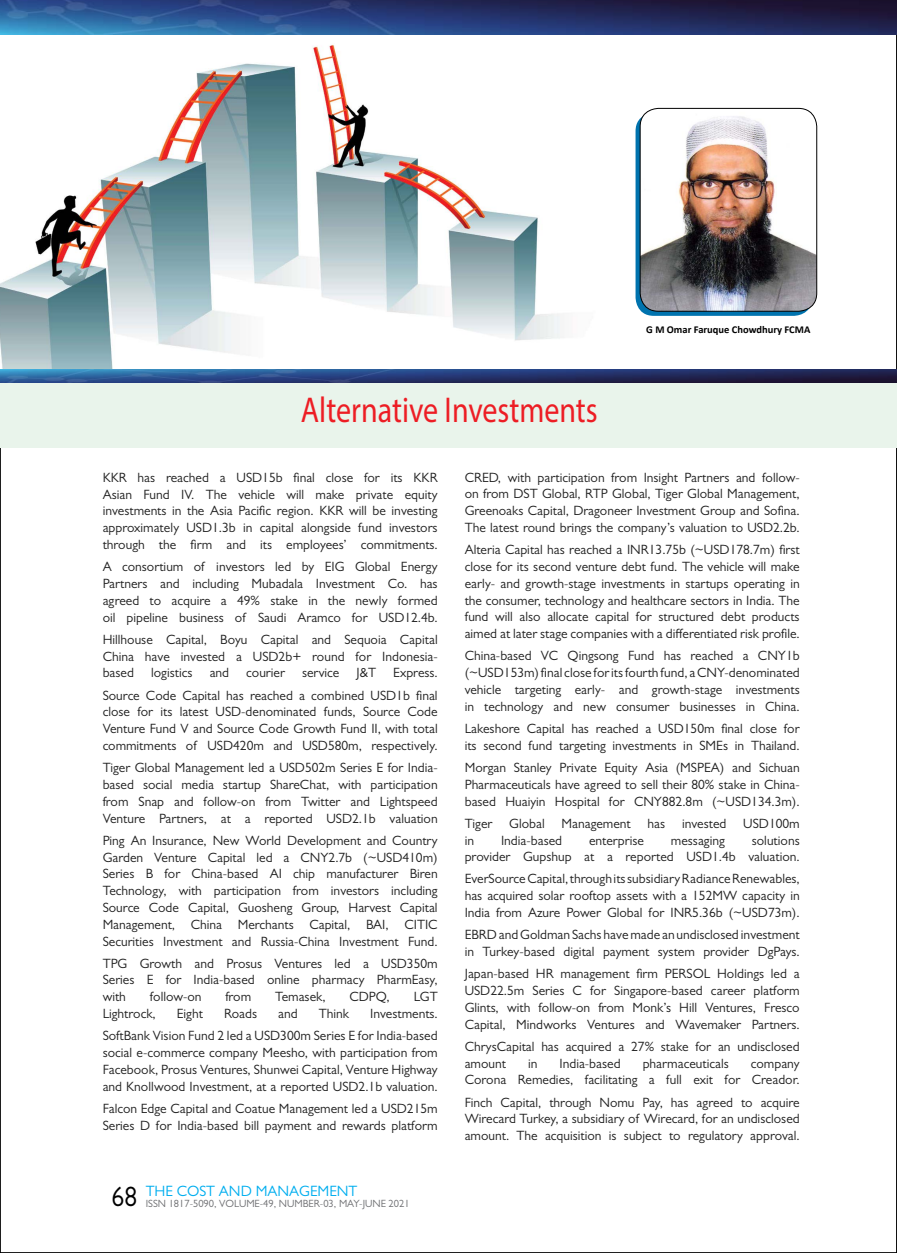
<style>
.page{position:relative;width:897px;height:1253px;background:#fff}
.page>*{position:absolute;margin:0;border:0;box-sizing:border-box;transform-origin:0 0}
.t1{font:36px "Myriad Pro";color:#ed1d24;scale:.83 1}
.t2{font:15px "Gill Sans";color:#00aeef}
.t3{font:13.5px/16.8px "Gill Sans";color:#202020;text-align:justify}
.t4{font:10.5px "Gill Sans";color:#6d6e71}
.t5{font:700 10.5px "Calibri";color:#000}
.s1{font-size:28.2px;color:#000}
</style>
<div class="page">
<svg style="left:896px;top:0;width:1px;height:1253px"></svg>
<img style="left:0;top:34px;width:596px;height:335px">
<img style="left:0;top:0;width:896px;height:34px">
<img style="left:0;top:369px;width:896px;height:14px">
<div style="left:0;top:383px;width:896px;height:64px;background:#e9f4eb"></div>
<div style="left:635px;top:113px;width:177px;height:203px;background:#0073ae;border-radius:18px"></div>
<img style="left:640px;top:108px;width:176px;height:203px">
<div style="left:639px;top:108px;width:178px;height:204px;border:1px solid #000;border-radius:18px"></div>
<h1 class="t1" style="left:301px;top:388px;width:359px">Alternative Investments</h1>
<p class="t5" style="left:646px;top:322px;width:165px">G M Omar Faruque Chowdhury FCMA</p>
<p class="t3" style="left:103px;top:469px;width:336px">KKR has reached a USD15b final close for its KKR Asian Fund IV. The vehicle will make private equity investments in the Asia Pacific region. KKR will be investing approximately USD1.3b in capital alongside fund investors through the firm and its employees’ commitments.</p>
<p class="t3" style="left:103px;top:558px;width:336px">A consortium of investors led by EIG Global Energy Partners and including Mubadala Investment Co. has agreed to acquire a 49% stake in the newly formed oil pipeline business of Saudi Aramco for USD12.4b.</p>
<p class="t3" style="left:103px;top:631px;width:336px">Hillhouse Capital, Boyu Capital and Sequoia Capital China have invested a USD2b+ round for Indonesia&shy;based</p>
<p class="t3" style="left:103px;top:662px;width:336px;line-height:22.2px;text-align:right">Express.<br>Source Code Capital has reached a combined USD1b final</p>
<p class="t3" style="left:103px;top:703px;width:336px">close for its latest USD-denominated funds, Source Code Venture Fund V and Source Code Growth Fund II, with total commitments of USD420m and USD580m, respectively.</p>
<p class="t3" style="left:103px;top:759px;width:336px">Tiger Global Management led a USD502m Series E for India&shy;based social media startup ShareChat, with participation from Snap and follow-on from Twitter and Lightspeed Venture Partners, at a reported USD2.1b valuation</p>
<p class="t3" style="left:103px;top:832px;width:336px">Ping An Insurance, New World Development and Country Garden Venture Capital led a CNY2.7b (~USD410m)<br>Series B for China-based AI chip manufacturer Biren Technology, with participation from investors including Source Code Capital, Guosheng Group, Harvest Capital Management, China Merchants Capital, BAI, CITIC Securities Investment and Russia-China Investment Fund.</p>
<p class="t3" style="left:103px;top:955px;width:336px">TPG Growth and Prosus Ventures led a USD350m Series E for India-based online pharmacy PharmEasy, with</p>
<p class="t3" style="left:151px;top:664px;width:43px">logistics</p>
<p class="t3" style="left:210px;top:664px;width:21px">and</p>
<p class="t3" style="left:246px;top:664px;width:40px">courier</p>
<p class="t3" style="left:302px;top:664px;width:39px">service</p>
<p class="t3" style="left:356px;top:664px;width:21px">J&amp;T</p>
<p class="t3" style="left:150px;top:988px;width:53px">follow-on</p>
<p class="t3" style="left:225px;top:988px;width:27px">from</p>
<p class="t3" style="left:275px;top:988px;width:52px">Temasek,</p>
<p class="t3" style="left:349px;top:988px;width:42px">CDPQ,</p>
<p class="t3" style="left:413px;top:988px;width:25px">LGT</p>
<p class="t3" style="left:103px;top:1005px;width:55px">Lightrock,</p>
<p class="t3" style="left:177px;top:1005px;width:28px">Eight</p>
<p class="t3" style="left:224px;top:1005px;width:35px">Roads</p>
<p class="t3" style="left:278px;top:1005px;width:21px">and</p>
<p class="t3" style="left:319px;top:1005px;width:32px">Think</p>
<p class="t3" style="left:103px;top:1002px;width:336px;line-height:22.2px;text-align:right">Investments.<br>SoftBank Vision Fund 2 led a USD300m Series E for India-based</p>
<p class="t3" style="left:103px;top:1044px;width:336px">social e-commerce company Meesho, with participation from Facebook, Prosus Ventures, Shunwei Capital, Venture Highway and Knollwood Investment, at a reported USD2.1b valuation.</p>
<p class="t3" style="left:103px;top:1100px;width:336px">Falcon Edge Capital and Coatue Management led a USD215m<br>Series D for India-based bill payment and rewards platform</p>
<p class="t2" style="left:111px;top:1182px;width:247px"><span class="s1">68</span> THE COST AND MANAGEMENT</p>
<p class="t4" style="left:146px;top:1197px;width:265px">ISSN 1817-5090, VOLUME-49, NUMBER-03, MAY-JUNE 2021</p>
<p class="t3" style="left:464px;top:468px;width:336px">CRED, with participation from Insight Partners and follow&shy;on from DST Global, RTP Global, Tiger Global Management, Greenoaks Capital, Dragoneer Investment Group and Sofina.<br>The latest round brings the company’s valuation to USD2.2b.</p>
<p class="t3" style="left:464px;top:541px;width:336px">Alteria Capital has reached a INR13.75b (~USD178.7m) first close for its second venture debt fund. The vehicle will make early- and growth-stage investments in startups operating in the consumer, technology and healthcare sectors in India. The fund will also allocate capital for structured debt products aimed at later stage companies with a differentiated risk profile.</p>
<p class="t3" style="left:464px;top:647px;width:336px">China-based VC Qingsong Fund has reached a CNY1b (~USD153m) final close for its fourth fund, a CNY-denominated vehicle targeting early- and growth-stage investments in technology and new consumer businesses in China.</p>
<p class="t3" style="left:464px;top:720px;width:336px">Lakeshore Capital has reached a USD150m final close for its second fund targeting investments in SMEs in Thailand.</p>
<p class="t3" style="left:464px;top:759px;width:336px">Morgan Stanley Private Equity Asia (MSPEA) and Sichuan Pharmaceuticals have agreed to sell their 80% stake in China&shy;based Huaiyin Hospital for CNY882.8m (~USD134.3m).</p>
<p class="t3" style="left:464px;top:815px;width:336px">Tiger Global Management has invested USD100m in</p>
<p class="t3" style="left:464px;top:831px;width:336px;text-align:right">solutions<br>provider Gupshup at a reported USD1.4b valuation.</p>
<p class="t3" style="left:464px;top:870px;width:336px">EverSource Capital, through its subsidiary Radiance Renewables, has acquired solar rooftop assets with a 152MW capacity in India from Azure Power Global for INR5.36b (~USD73m).</p>
<p class="t3" style="left:464px;top:926px;width:336px">EBRD and Goldman Sachs have made an undisclosed investment in Turkey-based digital payment system provider DgPays.</p>
<p class="t3" style="left:464px;top:965px;width:336px">Japan-based HR management firm PERSOL Holdings led a USD22.5m Series C for Singapore-based career platform Glints, with follow-on from Monk’s Hill Ventures, Fresco Capital, Mindworks Ventures and Wavemaker Partners.</p>
<p class="t3" style="left:464px;top:1038px;width:336px">ChrysCapital has acquired a 27% stake for an undisclosed amount</p>
<p class="t3" style="left:501px;top:831px;width:63px">India-based</p>
<p class="t3" style="left:589px;top:831px;width:56px">enterprise</p>
<p class="t3" style="left:671px;top:831px;width:55px">messaging</p>
<p class="t3" style="left:528px;top:1055px;width:11px">in</p>
<p class="t3" style="left:559px;top:1055px;width:63px">India-based</p>
<p class="t3" style="left:642px;top:1055px;width:88px">pharmaceuticals</p>
<p class="t3" style="left:464px;top:1055px;width:336px;text-align:right">company<br>Corona Remedies, facilitating a full exit for Creador.</p>
<p class="t3" style="left:464px;top:1093px;width:336px">Finch Capital, through Nomu Pay, has agreed to acquire Wirecard Turkey, a subsidiary of Wirecard, for an undisclosed amount. The acquisition is subject to regulatory approval.</p>
</div>
